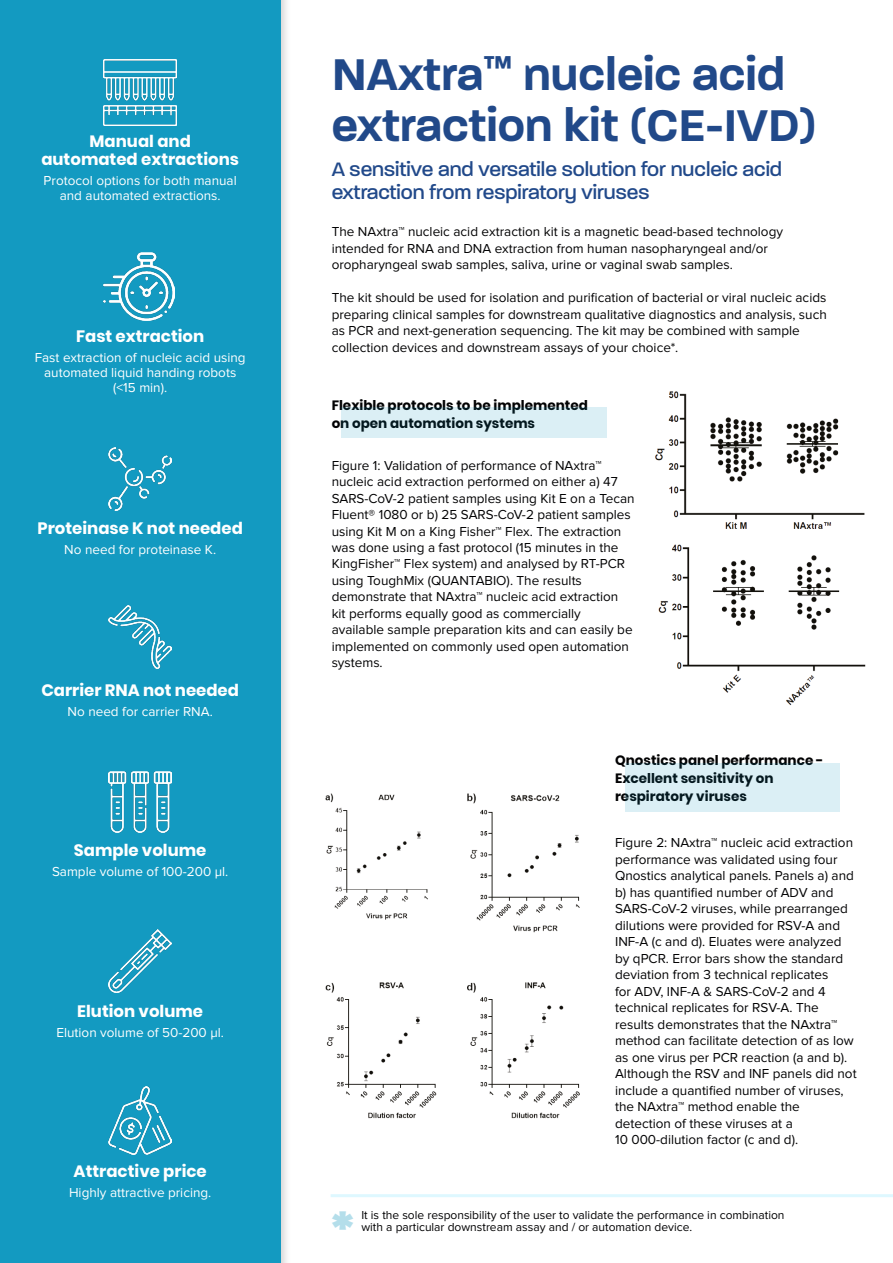
<style>
.page{position:relative;width:893px;height:1263px;background:#fff}
.page>*{position:absolute;margin:0;border:0;box-sizing:border-box;transform-origin:0 0}
.t1{font:600 48px/51px "Paralucent";color:#214989}
.t2{font:700 48px "Paralucent";color:#1398c0}
.t3{font:500 21px/22.5px "Paralucent";color:#21498a}
.t4{font:700 16.5px/18px "Poppins";color:#fff;text-align:center}
.t5{font:13.5px/16.5px "Proxima Nova";color:#020203}
.t6{font:13.5px/15px "Proxima Nova";color:#fff;text-align:center}
.t7{font:700 13.5px/18px "Poppins";color:#020203}
.t8{font:12px/12px "Proxima Nova";color:#020203}
</style>
<div class="page">
<div style="left:0;top:0;width:292px;height:1263px;background:#000;opacity:.18"></div>
<div style="left:0;top:0;width:281px;height:1263px;background:#139ac1"></div>
<img style="left:109px;top:447px;width:63px;height:63px">
<img style="left:109px;top:606px;width:63px;height:63px">
<img style="left:109px;top:772px;width:63px;height:61px">
<img style="left:109px;top:929px;width:63px;height:63px">
<img style="left:109px;top:1086px;width:63px;height:68px">
<hr style="left:331px;top:1194px;width:562px;height:3px;background:#def8ff">
<div style="left:342px;top:407px;width:265px;height:30px;background:#dbeff5"></div>
<img style="left:104px;top:60px;width:73px;height:65px">
<img style="left:104px;top:252px;width:71px;height:69px">
<img style="left:655px;top:391px;width:210px;height:138px">
<img style="left:658px;top:544px;width:208px;height:162px">
<div style="left:625px;top:764px;width:215px;height:48px;background:#dbeff5"></div>
<img style="left:325px;top:793px;width:255px;height:326px">
<p class="t4" style="left:41px;top:132px;width:199px">Manual and automated extractions</p>
<p class="t6" style="left:44px;top:173px;width:195px">Protocol options for both manual and automated extractions.</p>
<p class="t4" style="left:76px;top:327px;width:130px">Fast extraction</p>
<p class="t6" style="left:35px;top:350px;width:213px">Fast extraction of nucleic acid using automated liquid handing robots (&lt;15 min).</p>
<p class="t4" style="left:38px;top:520px;width:207px">Proteinase K not needed</p>
<p class="t6" style="left:64px;top:543px;width:153px">No need for proteinase K.</p>
<p class="t4" style="left:41px;top:681px;width:199px">Carrier RNA not needed</p>
<p class="t6" style="left:68px;top:704px;width:147px">No need for carrier RNA.</p>
<p class="t4" style="left:74px;top:842px;width:134px">Sample volume</p>
<p class="t6" style="left:52px;top:865px;width:178px">Sample volume of 100-200 μl.</p>
<p class="t4" style="left:77px;top:1002px;width:127px">Elution volume</p>
<p class="t6" style="left:56px;top:1025px;width:169px">Elution volume of 50-200 μl.</p>
<p class="t4" style="left:74px;top:1162px;width:135px">Attractive price</p>
<p class="t6" style="left:69px;top:1186px;width:144px">Highly attractive pricing.</p>
<h1 class="t1" style="left:332px;top:49px;width:486px">NAxtra<sup>™</sup> nucleic acid extraction kit (CE-IVD)</h1>
<h2 class="t3" style="left:332px;top:158px;width:452px">A sensitive and versatile solution for nucleic acid extraction from respiratory viruses</h2>
<p class="t5" style="left:332px;top:224px;width:453px">The NAxtra™ nucleic acid extraction kit is a magnetic bead-based technology intended for RNA and DNA extraction from human nasopharyngeal and/or oropharyngeal swab samples, saliva, urine or vaginal swab samples.</p>
<p class="t5" style="left:332px;top:290px;width:497px">The kit should be used for isolation and purification of bacterial or viral nucleic acids preparing clinical samples for downstream qualitative diagnostics and analysis, such as PCR and next-generation sequencing. The kit may be combined with sample collection devices and downstream assays of your choice*.</p>
<p class="t7" style="left:332px;top:397px;width:258px">Flexible protocols to be implemented on open automation systems</p>
<p class="t5" style="left:332px;top:457px;width:304px">Figure 1: Validation of performance of NAxtra™ nucleic acid extraction performed on either a) 47<br>SARS-CoV-2 patient samples using Kit E on a Tecan Fluent® 1080 or b) 25 SARS-CoV-2 patient samples using Kit M on a King Fisher™ Flex. The extraction was done using a fast protocol (15 minutes in the KingFisher™ Flex system) and analysed by RT-PCR using ToughMix (QUANTABIO). The results demonstrate that NAxtra™ nucleic acid extraction kit performs equally good as commercially available sample preparation kits and can easily be implemented on commonly used open automation systems.</p>
<p class="t7" style="left:615px;top:751px;width:210px">Qnostics panel performance -<br>Excellent sensitivity on respiratory viruses</p>
<p class="t5" style="left:615px;top:834px;width:243px">Figure 2: NAxtra™ nucleic acid extraction performance was validated using four Qnostics analytical panels. Panels a) and b) has quantified number of ADV and SARS-CoV-2 viruses, while prearranged dilutions were provided for RSV-A and INF-A (c and d). Eluates were analyzed by qPCR. Error bars show the standard deviation from 3 technical replicates<br>for ADV, INF-A &amp; SARS-CoV-2 and 4 technical replicates for RSV-A. The results demonstrates that the NAxtra™ method can facilitate detection of as low as one virus per PCR reaction (a and b).<br>Although the RSV and INF panels did not include a quantified number of viruses, the NAxtra™ method enable the detection of these viruses at a<br>10 000-dilution factor (c and d).</p>
<h1 class="t2" style="left:331px;top:1197px;width:25px">*</h1>
<p class="t8" style="left:361px;top:1209px;width:425px">It is the sole responsibility of the user to validate the performance in combination with a particular downstream assay and / or automation device.</p>
</div>
